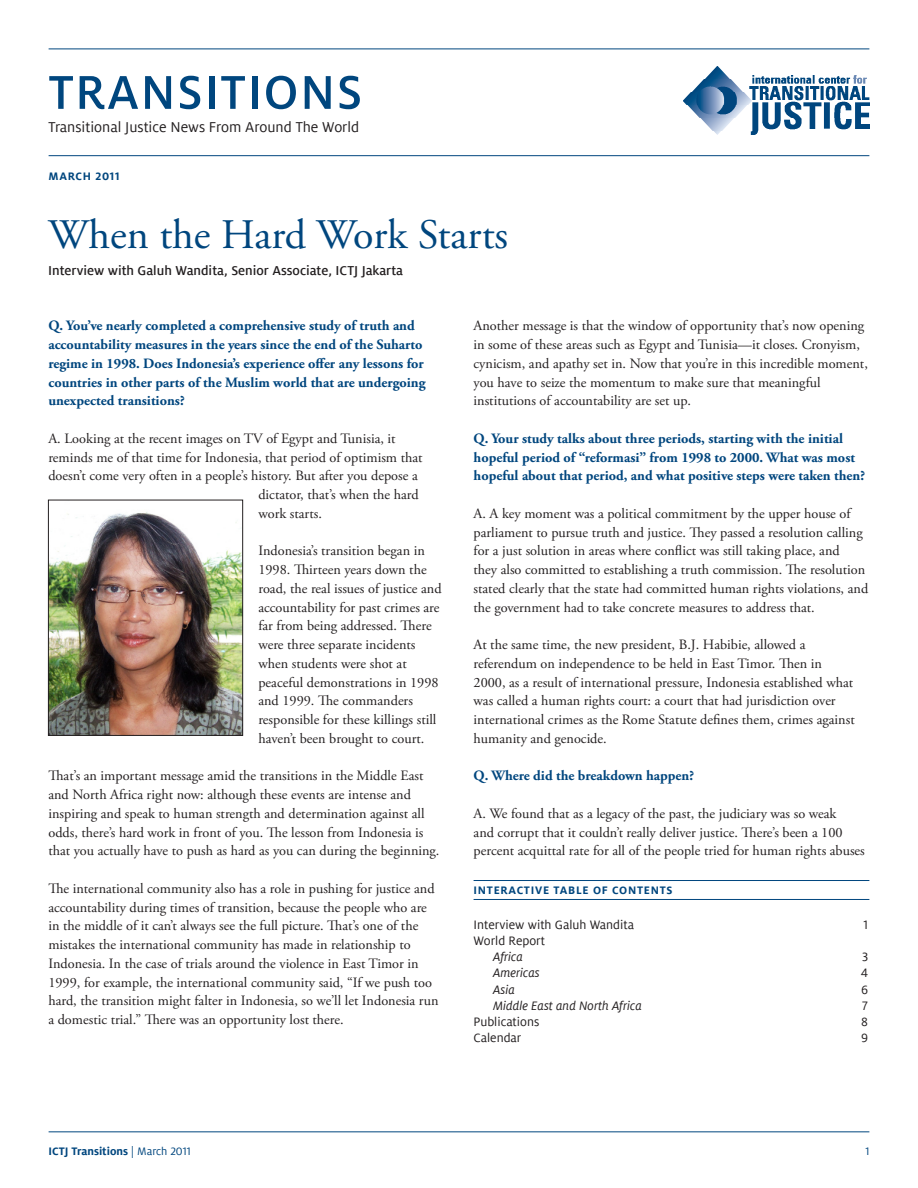
<style>
.page{position:relative;width:918px;height:1188px;background:#fff}
.page>*{position:absolute;margin:0;border:0;box-sizing:border-box;transform-origin:0 0}
.t1{font:500 52.5px "Milo LF";letter-spacing:.03em;color:#00467e}
.feature_head{font:42px "Adobe Garamond Pro";color:#00467e}
.body_general_serif{font:15.75px "Milo LF";color:#231f20}
.body_general_serif-2{font:14.25px/18.8px "Adobe Garamond Pro";color:#231f20}
.sub_head_feature_blu{font:700 14.25px/18.8px "Adobe Garamond Pro";color:#00467e}
.feature_intro{font:500 14.25px "Milo LF";color:#231f20}
.TOC_body{font:13.5px "Milo LF";color:#231f20}
.TOC_body-2{font:italic 13.5px "Milo LF";color:#231f20}
.TOC_head{font:700 12px "Milo LF";letter-spacing:.06em;color:#00467e}
.TOC_head-2{font:700 12px "Milo LF";color:#00467e}
.body_general_serif-3{font:700 12px "Milo LF";letter-spacing:.06em;color:#00467e}
.t2{font:12px "Milo LF";color:#00467e}
.s1{font-weight:400}
</style>
<div class="page">
<hr style="left:49px;top:1131px;width:820px;height:1px;background:#00467e">
<hr style="left:49px;top:49px;width:820px;height:1px;background:#00467e">
<hr style="left:49px;top:155px;width:820px;height:1px;background:#00467e">
<img style="left:684px;top:66px;width:186px;height:69px">
<hr style="left:474px;top:880px;width:395px;height:1px;background:#00467e">
<hr style="left:474px;top:899px;width:395px;height:1px;background:#00467e">
<img style="left:50px;top:512px;width:191px;height:222px">
<div style="left:48px;top:500px;width:195px;height:236px;border:1px solid #231f20"></div>
<p class="t1" style="left:49px;top:63px;width:315px">TRANSITIONS</p>
<p class="body_general_serif" style="left:49px;top:118px;width:312px">Transitional Justice News From Around The World</p>
<p class="body_general_serif-3" style="left:49px;top:169px;width:72px">MARCH 2011</p>
<p class="feature_head" style="left:48px;top:209px;width:461px">When the Hard Work Starts</p>
<p class="feature_intro" style="left:48px;top:263px;width:356px">Interview with Galuh Wandita, Senior Associate, ICTJ Jakarta</p>
<p class="sub_head_feature_blu" style="left:48px;top:317px;width:379px">Q. You’ve nearly completed a comprehensive study of truth and accountability measures in the years since the end of the Suharto regime in 1998. Does Indonesia’s experience offer any lessons for countries in other parts of the Muslim world that are undergoing unexpected transitions?</p>
<p class="body_general_serif-2" style="left:48px;top:429px;width:349px">A. Looking at the recent images on TV of Egypt and Tunisia, it</p>
<p class="body_general_serif-2" style="left:48px;top:448px;width:376px">reminds me of that time for Indonesia, that period of optimism that</p>
<p class="body_general_serif-2" style="left:48px;top:467px;width:371px">doesn’t come very often in a people’s history. But after you depose a</p>
<p class="body_general_serif-2" style="left:258px;top:486px;width:162px">dictator, that’s when the hard</p>
<p class="body_general_serif-2" style="left:258px;top:504px;width:65px">work starts.</p>
<p class="body_general_serif-2" style="left:258px;top:542px;width:185px">Indonesia’s transition began in<br>1998. Thirteen years down the road, the real issues of justice and accountability for past crimes are far from being addressed. There were three separate incidents when students were shot at peaceful demonstrations in 1998 and 1999. The commanders responsible for these killings still haven’t been brought to court.</p>
<p class="body_general_serif-2" style="left:48px;top:767px;width:393px">That’s an important message amid the transitions in the Middle East and North Africa right now: although these events are intense and inspiring and speak to human strength and determination against all odds, there’s hard work in front of you. The lesson from Indonesia is that you actually have to push as hard as you can during the beginning.</p>
<p class="body_general_serif-2" style="left:48px;top:879px;width:392px">The international community also has a role in pushing for justice and accountability during times of transition, because the people who are in the middle of it can’t always see the full picture. That’s one of the mistakes the international community has made in relationship to Indonesia. In the case of trials around the violence in East Timor in 1999, for example, the international community said, “If we push too hard, the transition might falter in Indonesia, so we’ll let Indonesia run a domestic trial.” There was an opportunity lost there.</p>
<p class="body_general_serif-2" style="left:474px;top:317px;width:396px">Another message is that the window of opportunity that’s now opening in some of these areas such as Egypt and Tunisia—it closes. Cronyism, cynicism, and apathy set in. Now that you’re in this incredible moment, you have to seize the momentum to make sure that meaningful institutions of accountability are set up.</p>
<p class="sub_head_feature_blu" style="left:474px;top:429px;width:393px">Q. Your study talks about three periods, starting with the initial hopeful period of “reformasi” from 1998 to 2000. What was most hopeful about that period, and what positive steps were taken then?</p>
<p class="body_general_serif-2" style="left:474px;top:504px;width:396px">A. A key moment was a political commitment by the upper house of parliament to pursue truth and justice. They passed a resolution calling for a just solution in areas where conflict was still taking place, and<br>they also committed to establishing a truth commission. The resolution stated clearly that the state had committed human rights violations, and the government had to take concrete measures to address that.</p>
<p class="body_general_serif-2" style="left:474px;top:636px;width:383px">At the same time, the new president, B.J. Habibie, allowed a referendum on independence to be held in East Timor. Then in 2000, as a result of international pressure, Indonesia established what was called a human rights court: a court that had jurisdiction over international crimes as the Rome Statute defines them, crimes against humanity and genocide.</p>
<p class="sub_head_feature_blu" style="left:474px;top:767px;width:222px">Q. Where did the breakdown happen?</p>
<p class="body_general_serif-2" style="left:474px;top:804px;width:393px">A. We found that as a legacy of the past, the judiciary was so weak<br>and corrupt that it couldn’t really deliver justice. There’s been a 100 percent acquittal rate for all of the people tried for human rights abuses</p>
<p class="TOC_head" style="left:474px;top:883px;width:200px">INTERACTIVE TABLE OF CONTENTS</p>
<p class="TOC_body" style="left:474px;top:917px;width:162px">Interview with Galuh Wandita</p>
<p class="TOC_body" style="left:864px;top:917px;width:6px">1</p>
<p class="TOC_body" style="left:474px;top:933px;width:73px">World Report</p>
<p class="TOC_body-2" style="left:493px;top:950px;width:31px">Africa</p>
<p class="TOC_body" style="left:862px;top:950px;width:7px">3</p>
<p class="TOC_body-2" style="left:493px;top:966px;width:48px">Americas</p>
<p class="TOC_body" style="left:861px;top:966px;width:9px">4</p>
<p class="TOC_body-2" style="left:493px;top:982px;width:23px">Asia</p>
<p class="TOC_body" style="left:861px;top:982px;width:9px">6</p>
<p class="TOC_body-2" style="left:493px;top:998px;width:150px">Middle East and North Africa</p>
<p class="TOC_body" style="left:862px;top:998px;width:7px">7</p>
<p class="TOC_body" style="left:474px;top:1014px;width:67px">Publications</p>
<p class="TOC_body" style="left:861px;top:1014px;width:8px">8</p>
<p class="TOC_body" style="left:474px;top:1031px;width:49px">Calendar</p>
<p class="TOC_body" style="left:861px;top:1031px;width:8px">9</p>
<p class="TOC_head-2" style="left:49px;top:1144px;width:144px">ICTJ Transitions <span class="s1">| March 2011</span></p>
<p class="t2" style="left:866px;top:1145px;width:6px">1</p>
</div>
